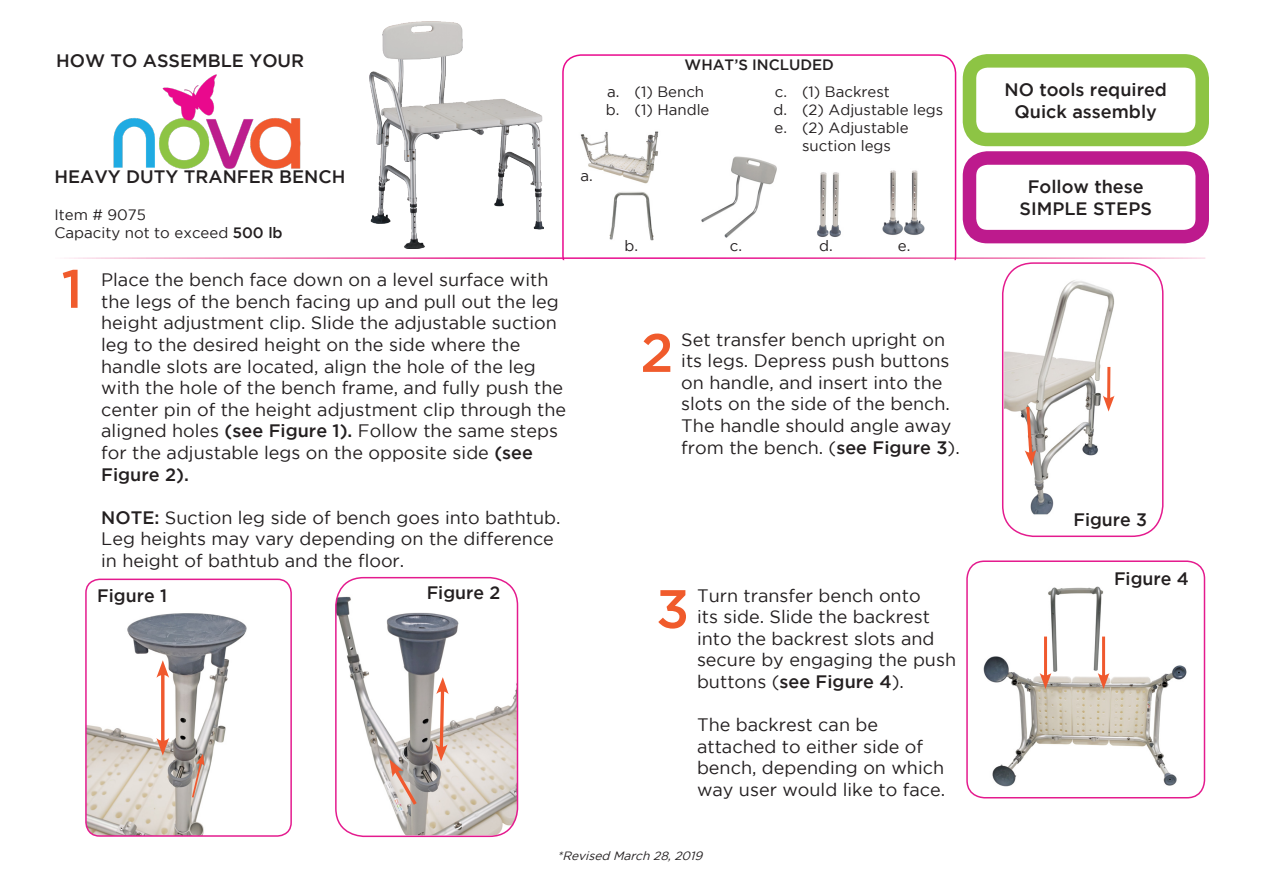
<style>
.page{position:relative;width:1263px;height:893px;background:#fff}
.page>*{position:absolute;margin:0;border:0;box-sizing:border-box;transform-origin:0 0}
.t1{font:500 54px "Gotham";color:#f05b2c}
.t2{font:18px/21.6px "Gotham";color:#231f20}
.Figure_caption{font:500 18px/21.6px "Gotham";color:#231f20;text-align:center}
.t3{font:15px/18px "Gotham";color:#231f20}
.t4{font:500 15px "Gotham";color:#231f20}
.t5{font:italic 12px "Gotham";color:#231f20}
.s1{font-weight:500}
</style>
<div class="page">
<img style="left:1003px;top:271px;width:112px;height:247px">
<div style="left:1002px;top:262px;width:161px;height:275px;border:2px solid #e41b8e;border-radius:31px"></div>
<svg style="left:1025px;top:404px;width:11px;height:62px"></svg>
<hr style="left:1107px;top:367px;width:3px;height:34px;background:#f0592e">
<svg style="left:1103px;top:395px;width:11px;height:17px"></svg>
<img style="left:967px;top:636px;width:237px;height:162px">
<div style="left:966px;top:560px;width:239px;height:238px;border:2px solid #e41b8e;border-radius:17px"></div>
<img style="left:1048px;top:586px;width:56px;height:86px">
<hr style="left:1044px;top:637px;width:3px;height:42px;background:#f0592e">
<svg style="left:1040px;top:673px;width:11px;height:16px"></svg>
<hr style="left:1102px;top:637px;width:3px;height:42px;background:#f0592e">
<svg style="left:1098px;top:673px;width:11px;height:16px"></svg>
<img style="left:86px;top:579px;width:161px;height:255px">
<div style="left:85px;top:579px;width:207px;height:258px;border:2px solid #e41b8e;border-radius:14px"></div>
<svg style="left:161px;top:678px;width:4px;height:60px"></svg>
<svg style="left:156px;top:660px;width:13px;height:18px"></svg>
<svg style="left:156px;top:738px;width:13px;height:17px"></svg>
<svg style="left:191px;top:754px;width:13px;height:45px"></svg>
<img style="left:336px;top:590px;width:181px;height:245px">
<div style="left:335px;top:577px;width:183px;height:260px;border:2px solid #e41b8e;border-radius:28px"></div>
<svg style="left:435px;top:677px;width:14px;height:84px"></svg>
<svg style="left:390px;top:759px;width:30px;height:49px"></svg>
<img style="left:369px;top:22px;width:175px;height:226px">
<img style="left:113px;top:74px;width:188px;height:95px">
<div style="left:963px;top:151px;width:246px;height:92px;border:14px solid #bd1a8d;border-radius:18px"></div>
<div style="left:963px;top:54px;width:246px;height:92px;border:14px solid #8dc444;border-radius:18px"></div>
<div style="left:562px;top:54px;width:394px;height:221px;border:2px solid #e9098d;border-radius:18px"></div>
<img style="left:580px;top:131px;width:79px;height:53px">
<img style="left:817px;top:172px;width:24px;height:65px">
<img style="left:882px;top:170px;width:43px;height:65px">
<img style="left:609px;top:192px;width:45px;height:48px">
<img style="left:701px;top:156px;width:76px;height:82px">
<p class="Figure_caption" style="left:56px;top:50px;width:250px">HOW TO ASSEMBLE YOUR</p>
<p class="Figure_caption" style="left:54px;top:166px;width:293px">HEAVY DUTY TRANFER BENCH</p>
<p class="t3" style="left:54px;top:205px;width:93px">Item # 9075</p>
<p class="t3" style="left:54px;top:223px;width:230px">Capacity not to exceed <span class="s1">500 lb</span></p>
<p class="t3" style="left:580px;top:166px;width:14px">a.</p>
<p class="t4" style="left:685px;top:56px;width:151px">WHAT’S INCLUDED</p>
<p class="t3" style="left:607px;top:82px;width:99px">a. (1) Bench</p>
<p class="t3" style="left:606px;top:100px;width:105px">b. (1) Handle</p>
<p class="t3" style="left:775px;top:82px;width:117px">c. (1) Backrest</p>
<p class="t3" style="left:773px;top:100px;width:171px">d. (2) Adjustable legs</p>
<p class="t3" style="left:802px;top:118px;width:108px;text-indent:-28px">e. (2) Adjustable suction legs</p>
<p class="t3" style="left:625px;top:237px;width:15px">b.</p>
<p class="t3" style="left:730px;top:237px;width:14px">c.</p>
<p class="t3" style="left:819px;top:237px;width:15px">d.</p>
<p class="t3" style="left:898px;top:237px;width:14px">e.</p>
<p class="Figure_caption" style="left:1004px;top:78px;width:164px">NO tools required<br>Quick assembly</p>
<p class="Figure_caption" style="left:1028px;top:176px;width:117px">Follow these</p>
<p class="Figure_caption" style="left:1019px;top:197px;width:134px">SIMPLE STEPS</p>
<p class="t1" style="left:61px;top:258px;width:23px">1</p>
<p class="t2" style="left:101px;top:269px;width:466px">Place the bench face down on a level surface with the legs of the bench facing up and pull out the leg height adjustment clip. Slide the adjustable suction leg to the desired height on the side where the handle slots are located, align the hole of the leg with the hole of the bench frame, and fully push the center pin of the height adjustment clip through the aligned holes <span class="s1">(see Figure 1).</span> Follow the same steps for the adjustable legs on the opposite side <span class="s1">(see Figure 2).</span></p>
<p class="t2" style="left:101px;top:506px;width:461px"><span class="s1">NOTE:</span> Suction leg side of bench goes into bathtub.<br>Leg heights may vary depending on the difference in height of bathtub and the floor.</p>
<p class="Figure_caption" style="left:1073px;top:508px;width:75px">Figure 3</p>
<p class="Figure_caption" style="left:1114px;top:567px;width:76px">Figure 4</p>
<p class="Figure_caption" style="left:97px;top:584px;width:71px">Figure 1</p>
<p class="Figure_caption" style="left:427px;top:581px;width:75px">Figure 2</p>
<p class="t2" style="left:681px;top:328px;width:280px">Set transfer bench upright on its legs. Depress push buttons on handle, and insert into the slots on the side of the bench.<br>The handle should angle away from the bench. (<span class="s1">see Figure 3</span>).</p>
<p class="t1" style="left:640px;top:322px;width:35px">2</p>
<p class="t2" style="left:697px;top:584px;width:261px">Turn transfer bench onto<br>its side. Slide the backrest into the backrest slots and secure by engaging the push buttons (<span class="s1">see Figure 4</span>).</p>
<p class="t2" style="left:697px;top:714px;width:250px">The backrest can be attached to either side of bench, depending on which way user would like to face.</p>
<p class="t1" style="left:656px;top:578px;width:35px">3</p>
<p class="t5" style="left:557px;top:849px;width:150px">*Revised March 28,2019</p>
</div>
